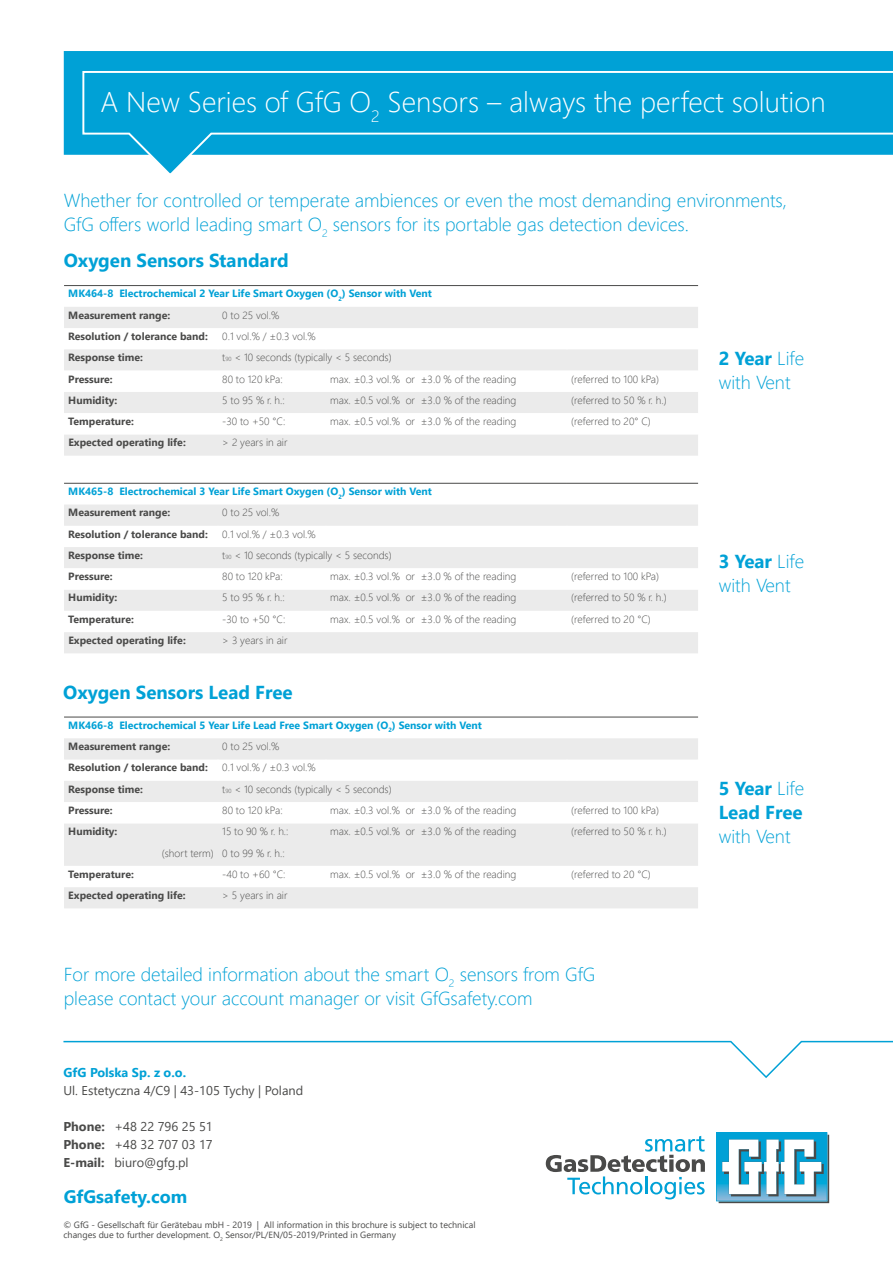
<style>
.page{position:relative;width:893px;height:1263px;background:#fff}
.page>*{position:absolute;margin:0;border:0;box-sizing:border-box;transform-origin:0 0}
.t1{font:300 28.5px "Segoe UI";color:#fff}
.t2{font:300 18.75px/24px "Segoe UI";color:#00a1d6}
.t3{font:700 18.75px/24px "Segoe UI";color:#00a1d6}
.t4{font:700 18px "Segoe UI";color:#00a1d6}
.t5{font:12.75px/18px "Segoe UI";color:#4a4a49;text-align:justify}
.t6{font:700 12.75px "Segoe UI";color:#00a1d6}
.t7{font:300 10.5px "Segoe UI";color:#4a4a49}
.t8{font:700 10.5px "Segoe UI";color:#4a4a49}
.t9{font:700 10.5px/21.3px "Segoe UI";color:#00a1d6}
.t10{font:9px/10.5px "Segoe UI";color:#4a4a49}
.s1{color:#4a4a49}
.s2{font-size:6px}
.s3{font-weight:700}
.s4{font-weight:300}
</style>
<div class="page">
<div style="left:64px;top:51px;width:829px;height:104px;background:#00a1d6"></div>
<svg style="left:81px;top:70px;width:812px;height:104px"></svg>
<svg style="left:63px;top:1040px;width:830px;height:38px"></svg>
<svg style="left:716px;top:1132px;width:113px;height:71px"></svg>
<svg style="left:546px;top:1136px;width:159px;height:63px"></svg>
<svg style="left:64px;top:307px;width:634px;height:149px;fill:#ebebeb"></svg>
<svg style="left:64px;top:371px;width:634px;height:63px"></svg>
<svg style="left:64px;top:328px;width:1px;height:21px"></svg>
<svg style="left:218px;top:328px;width:1px;height:21px"></svg>
<svg style="left:326px;top:328px;width:1px;height:21px"></svg>
<svg style="left:567px;top:328px;width:1px;height:21px"></svg>
<hr style="left:64px;top:285px;width:154px;height:1px;background:#4a4a49">
<hr style="left:218px;top:285px;width:108px;height:1px;background:#4a4a49">
<hr style="left:326px;top:285px;width:241px;height:1px;background:#4a4a49">
<hr style="left:567px;top:285px;width:131px;height:1px;background:#4a4a49">
<svg style="left:64px;top:505px;width:634px;height:148px;fill:#ebebeb"></svg>
<svg style="left:64px;top:568px;width:634px;height:64px"></svg>
<svg style="left:64px;top:526px;width:1px;height:21px"></svg>
<svg style="left:218px;top:526px;width:1px;height:21px"></svg>
<svg style="left:326px;top:526px;width:1px;height:21px"></svg>
<svg style="left:567px;top:526px;width:1px;height:21px"></svg>
<hr style="left:64px;top:483px;width:154px;height:1px;background:#4a4a49">
<hr style="left:218px;top:483px;width:108px;height:1px;background:#4a4a49">
<hr style="left:326px;top:483px;width:241px;height:1px;background:#4a4a49">
<hr style="left:567px;top:483px;width:131px;height:1px;background:#4a4a49">
<svg style="left:64px;top:738px;width:634px;height:170px;fill:#ebebeb"></svg>
<svg style="left:64px;top:802px;width:634px;height:85px"></svg>
<svg style="left:64px;top:759px;width:1px;height:22px"></svg>
<svg style="left:218px;top:759px;width:1px;height:22px"></svg>
<svg style="left:326px;top:759px;width:1px;height:22px"></svg>
<svg style="left:567px;top:759px;width:1px;height:22px"></svg>
<hr style="left:64px;top:717px;width:154px;height:1px;background:#4a4a49">
<hr style="left:218px;top:717px;width:108px;height:1px;background:#4a4a49">
<hr style="left:326px;top:717px;width:241px;height:1px;background:#4a4a49">
<hr style="left:567px;top:717px;width:131px;height:1px;background:#4a4a49">
<h1 class="t1" style="left:100px;top:75px;width:727px">A New Series of GfG O<sub>2</sub> Sensors – always the perfect solution</h1>
<h2 class="t2" style="left:64px;top:186px;width:725px">Whether for controlled or temperate ambiences or even the most demanding environments,<br>GfG offers world leading smart O<sub>2</sub> sensors for its portable gas detection devices.</h2>
<h2 class="t3" style="left:64px;top:247px;width:226px">Oxygen Sensors Standard</h2>
<p class="t9" style="left:68px;top:282px;width:365px">MK464-8 Electrochemical 2 Year Life Smart Oxygen (O<sub>2</sub>) Sensor with Vent<br><span class="s1">Measurement range:</span></p>
<p class="t7" style="left:222px;top:305px;width:59px">0 to 25 vol.%</p>
<p class="t8" style="left:68px;top:326px;width:141px">Resolution / tolerance band:</p>
<p class="t7" style="left:222px;top:326px;width:95px">0.1 vol.% / ±0.3 vol.%</p>
<p class="t8" style="left:68px;top:348px;width:76px">Response time:</p>
<p class="t7" style="left:222px;top:348px;width:171px">t<span class="s2">90</span> &lt; 10 seconds (typically &lt; 5 seconds)</p>
<p class="t8" style="left:68px;top:369px;width:46px">Pressure:</p>
<p class="t7" style="left:222px;top:369px;width:62px">80 to 120 kPa:</p>
<p class="t7" style="left:330px;top:369px;width:188px">max. ±0.3 vol.% or ±3.0 % of the reading</p>
<p class="t7" style="left:571px;top:369px;width:89px">(referred to 100 kPa)</p>
<p class="t8" style="left:68px;top:390px;width:51px">Humidity:</p>
<p class="t7" style="left:222px;top:390px;width:64px">5 to 95 % r. h.:</p>
<p class="t7" style="left:330px;top:390px;width:188px">max. ±0.5 vol.% or ±3.0 % of the reading</p>
<p class="t7" style="left:571px;top:390px;width:97px">(referred to 50 % r. h.)</p>
<p class="t8" style="left:68px;top:411px;width:67px">Temperature:</p>
<p class="t7" style="left:222px;top:411px;width:65px">-30 to +50 °C:</p>
<p class="t7" style="left:330px;top:411px;width:188px">max. ±0.5 vol.% or ±3.0 % of the reading</p>
<p class="t7" style="left:571px;top:411px;width:81px">(referred to 20° C)</p>
<p class="t8" style="left:68px;top:433px;width:119px">Expected operating life:</p>
<p class="t7" style="left:222px;top:433px;width:67px">&gt; 2 years in air</p>
<p class="t9" style="left:68px;top:480px;width:365px">MK465-8 Electrochemical 3 Year Life Smart Oxygen (O<sub>2</sub>) Sensor with Vent<br><span class="s1">Measurement range:</span></p>
<p class="t7" style="left:222px;top:503px;width:59px">0 to 25 vol.%</p>
<p class="t8" style="left:68px;top:524px;width:141px">Resolution / tolerance band:</p>
<p class="t7" style="left:222px;top:524px;width:95px">0.1 vol.% / ±0.3 vol.%</p>
<p class="t8" style="left:68px;top:545px;width:76px">Response time:</p>
<p class="t7" style="left:222px;top:545px;width:171px">t<span class="s2">90</span> &lt; 10 seconds (typically &lt; 5 seconds)</p>
<p class="t8" style="left:68px;top:567px;width:46px">Pressure:</p>
<p class="t7" style="left:222px;top:567px;width:62px">80 to 120 kPa:</p>
<p class="t7" style="left:330px;top:567px;width:188px">max. ±0.3 vol.% or ±3.0 % of the reading</p>
<p class="t7" style="left:571px;top:567px;width:89px">(referred to 100 kPa)</p>
<p class="t8" style="left:68px;top:588px;width:51px">Humidity:</p>
<p class="t7" style="left:222px;top:588px;width:64px">5 to 95 % r. h.:</p>
<p class="t7" style="left:330px;top:588px;width:188px">max. ±0.5 vol.% or ±3.0 % of the reading</p>
<p class="t7" style="left:571px;top:588px;width:97px">(referred to 50 % r. h.)</p>
<p class="t8" style="left:68px;top:609px;width:67px">Temperature:</p>
<p class="t7" style="left:222px;top:609px;width:65px">-30 to +50 °C:</p>
<p class="t7" style="left:330px;top:609px;width:188px">max. ±0.5 vol.% or ±3.0 % of the reading</p>
<p class="t7" style="left:571px;top:609px;width:81px">(referred to 20 °C)</p>
<p class="t8" style="left:68px;top:630px;width:119px">Expected operating life:</p>
<p class="t7" style="left:222px;top:630px;width:67px">&gt; 3 years in air</p>
<h2 class="t3" style="left:63px;top:679px;width:231px">Oxygen Sensors Lead Free</h2>
<p class="t9" style="left:68px;top:714px;width:415px">MK466-8 Electrochemical 5 Year Life Lead Free Smart Oxygen (O<sub>2</sub>) Sensor with Vent<br><span class="s1">Measurement range:</span></p>
<p class="t7" style="left:222px;top:736px;width:59px">0 to 25 vol.%</p>
<p class="t8" style="left:68px;top:758px;width:141px">Resolution / tolerance band:</p>
<p class="t7" style="left:222px;top:758px;width:95px">0.1 vol.% / ±0.3 vol.%</p>
<p class="t8" style="left:68px;top:779px;width:76px">Response time:</p>
<p class="t7" style="left:222px;top:779px;width:171px">t<span class="s2">90</span> &lt; 10 seconds (typically &lt; 5 seconds)</p>
<p class="t8" style="left:68px;top:800px;width:46px">Pressure:</p>
<p class="t7" style="left:222px;top:800px;width:62px">80 to 120 kPa:</p>
<p class="t7" style="left:330px;top:800px;width:188px">max. ±0.3 vol.% or ±3.0 % of the reading</p>
<p class="t7" style="left:571px;top:800px;width:89px">(referred to 100 kPa)</p>
<p class="t8" style="left:68px;top:822px;width:51px">Humidity:</p>
<p class="t7" style="left:222px;top:822px;width:68px">15 to 90 % r. h.:</p>
<p class="t7" style="left:330px;top:822px;width:188px">max. ±0.5 vol.% or ±3.0 % of the reading</p>
<p class="t7" style="left:571px;top:822px;width:97px">(referred to 50 % r. h.)</p>
<p class="t7" style="left:162px;top:843px;width:125px">(short term) 0 to 99 % r. h.:</p>
<p class="t8" style="left:68px;top:864px;width:67px">Temperature:</p>
<p class="t7" style="left:222px;top:864px;width:65px">-40 to +60 °C:</p>
<p class="t7" style="left:330px;top:864px;width:188px">max. ±0.5 vol.% or ±3.0 % of the reading</p>
<p class="t7" style="left:571px;top:864px;width:81px">(referred to 20 °C)</p>
<p class="t8" style="left:68px;top:885px;width:119px">Expected operating life:</p>
<p class="t7" style="left:222px;top:885px;width:67px">&gt; 5 years in air</p>
<h2 class="t2" style="left:64px;top:961px;width:533px">For more detailed information about the smart O<sub>2</sub> sensors from GfG please contact your account manager or visit GfGsafety.com</h2>
<p class="t6" style="left:63px;top:1060px;width:124px">GfG Polska Sp. z o.o.</p>
<p class="t5" style="left:63px;top:1080px;width:241px">Ul. Estetyczna 4/C9 | 43-105 Tychy | Poland</p>
<p class="t5" style="left:63px;top:1116px;width:151px"><span class="s3">Phone:</span> +48 22 796 25 51<br><span class="s3">Phone:</span> +48 32 707 03 17<br><span class="s3">E-mail:</span> biuro@gfg.pl</p>
<h3 class="t4" style="left:64px;top:1180px;width:125px">GfGsafety.com</h3>
<p class="t10" style="left:63px;top:1218px;width:414px">© GfG - Gesellschaft für Gerätebau mbH - 2019 | All information in this brochure is subject to technical changes due to further development. O<sub>2</sub> Sensor/PL/EN/05-2019/Printed in Germany</p>
<h2 class="t2" style="left:719px;top:345px;width:87px"><span class="s3">2 Year</span> Life with Vent</h2>
<h2 class="t2" style="left:719px;top:547px;width:87px"><span class="s3">3 Year</span> Life with Vent</h2>
<h2 class="t3" style="left:719px;top:775px;width:87px">5 Year <span class="s4">Life<br></span>Lead Free</h2>
<h2 class="t2" style="left:719px;top:822px;width:73px">with Vent</h2>
</div>
